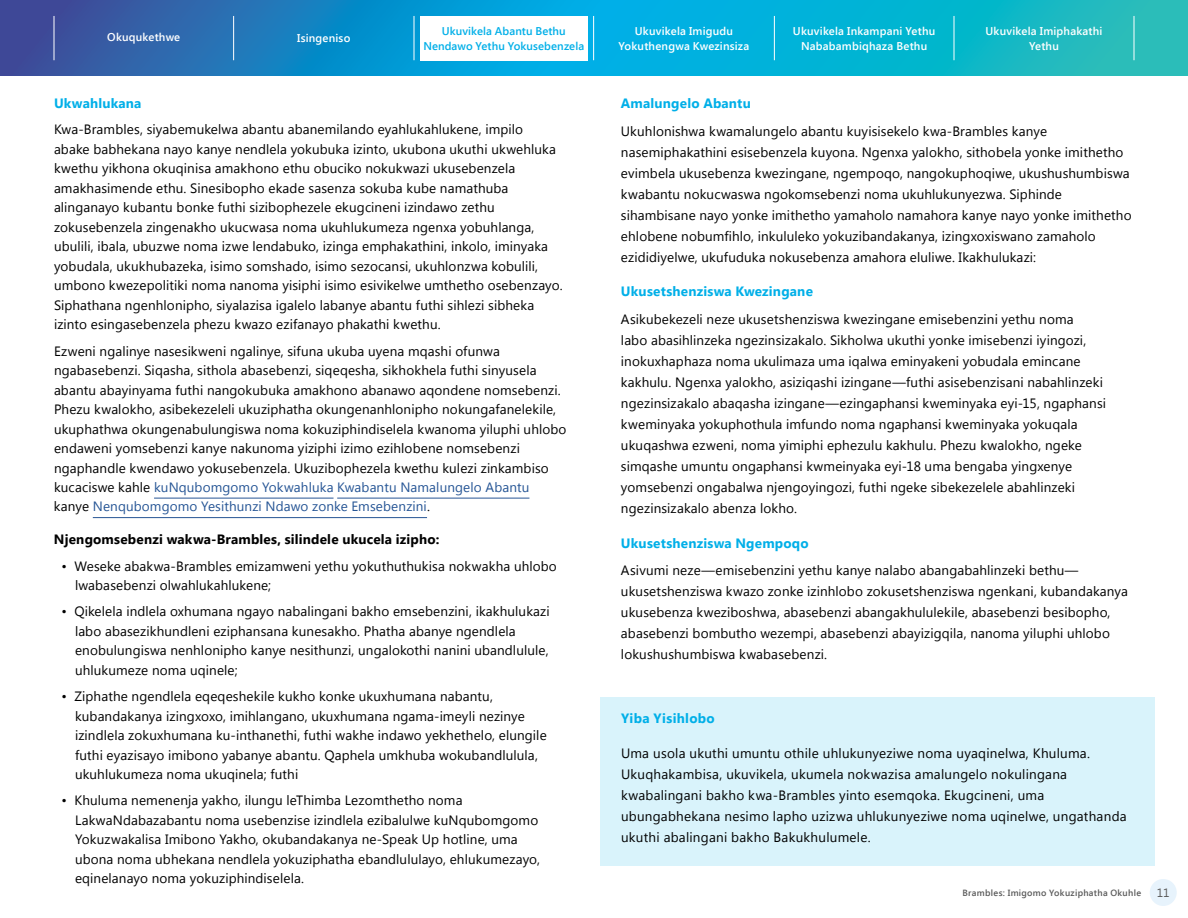
<style>
.page{position:relative;width:1188px;height:918px;background:#fff}
.page>*{position:absolute;margin:0;border:0;box-sizing:border-box;transform-origin:0 0}
.t1{font:13.5px/19.5px "Segoe UI";letter-spacing:.01em;color:#000}
.t2{font:700 13.5px "Segoe UI";letter-spacing:.015em;color:#00afe8}
.t3{font:700 13.5px "Segoe UI";letter-spacing:.015em;color:#000}
.t4{font:12px "Segoe UI";color:#5a5a5a}
.t5{font:600 11.25px/15px "Segoe UI";letter-spacing:.015em;color:#fff;text-align:center}
.t6{font:600 11.25px/15px "Segoe UI";letter-spacing:.01em;color:#00afe8;text-align:center}
.t7{font:600 9px "Segoe UI";letter-spacing:.035em;color:#5a5a5a}
.s1{color:#265595}
</style>
<div class="page">
<svg style="left:0;top:0;width:1188px;height:76px;background:#1499c6"></svg>
<hr style="left:154px;top:498px;width:180px;height:1px;background:#265595">
<hr style="left:337px;top:498px;width:192px;height:1px;background:#265595">
<hr style="left:93px;top:517px;width:334px;height:1px;background:#265595">
<div style="left:600px;top:697px;width:555px;height:169px;background:#d9f3fb"></div>
<div style="left:420px;top:16px;width:167px;height:44px;background:#fff"></div>
<hr style="left:54px;top:16px;width:1px;height:44px;background:#fff">
<hr style="left:414px;top:16px;width:1px;height:44px;background:#fff">
<hr style="left:774px;top:16px;width:1px;height:44px;background:#fff">
<hr style="left:233px;top:16px;width:1px;height:44px;background:#fff">
<hr style="left:593px;top:16px;width:1px;height:44px;background:#fff">
<hr style="left:954px;top:16px;width:1px;height:44px;background:#fff">
<hr style="left:1134px;top:16px;width:1px;height:44px;background:#fff">
<div style="left:1150px;top:879px;width:27px;height:27px;background:#e7f3fc;border-radius:50%"></div>
<p class="t5" style="left:107px;top:29px;width:74px">Okuqukethwe</p>
<p class="t5" style="left:297px;top:30px;width:55px">Isingeniso</p>
<p class="t5" style="left:619px;top:23px;width:132px">Ukuvikela Imigudu<br>Yokuthengwa Kwezinsiza</p>
<p class="t5" style="left:793px;top:23px;width:144px">Ukuvikela Inkampani Yethu<br>Nababambiqhaza Bethu</p>
<p class="t5" style="left:986px;top:23px;width:118px">Ukuvikela Imiphakathi<br>Yethu</p>
<p class="t6" style="left:423px;top:23px;width:162px">Ukuvikela Abantu Bethu<br>Nendawo Yethu Yokusebenzela</p>
<p class="t2" style="left:54px;top:94px;width:89px">Ukwahlukana</p>
<p class="t1" style="left:54px;top:119px;width:510px">Kwa-Brambles, siyabemukelwa abantu abanemilando eyahlukahlukene, impilo<br>abake babhekana nayo kanye nendlela yokubuka izinto, ukubona ukuthi ukwehluka kwethu yikhona okuqinisa amakhono ethu obuciko nokukwazi ukusebenzela amakhasimende ethu. Sinesibopho ekade sasenza sokuba kube namathuba alinganayo kubantu bonke futhi sizibophezele ekugcineni izindawo zethu zokusebenzela zingenakho ukucwasa noma ukuhlukumeza ngenxa yobuhlanga, ubulili, ibala, ubuzwe noma izwe lendabuko, izinga emphakathini, inkolo, iminyaka yobudala, ukukhubazeka, isimo somshado, isimo sezocansi, ukuhlonzwa kobulili, umbono kwezepolitiki noma nanoma yisiphi isimo esivikelwe umthetho osebenzayo.<br>Siphathana ngenhlonipho, siyalazisa igalelo labanye abantu futhi sihlezi sibheka izinto esingasebenzela phezu kwazo ezifanayo phakathi kwethu.</p>
<p class="t1" style="left:54px;top:340px;width:514px">Ezweni ngalinye nasesikweni ngalinye, sifuna ukuba uyena mqashi ofunwa ngabasebenzi. Siqasha, sithola abasebenzi, siqeqesha, sikhokhela futhi sinyusela abantu abayinyama futhi nangokubuka amakhono abanawo aqondene nomsebenzi.<br>Phezu kwalokho, asibekezeleli ukuziphatha okungenanhlonipho nokungafanelekile, ukuphathwa okungenabulungiswa noma kokuziphindiselela kwanoma yiluphi uhlobo endaweni yomsebenzi kanye nakunoma yiziphi izimo ezihlobene nomsebenzi ngaphandle kwendawo yokusebenzela. Ukuzibophezela kwethu kulezi zinkambiso kucaciswe kahle <span class="s1">kuNqubomgomo Yokwahluka Kwabantu Namalungelo Abantu </span>kanye <span class="s1">Nenqubomgomo Yesithunzi Ndawo zonke Emsebenzini</span>.</p>
<p class="t3" style="left:54px;top:530px;width:387px">Njengomsebenzi wakwa-Brambles, silindele ukucela izipho:</p>
<p class="t1" style="left:75px;top:556px;width:483px;text-indent:-14px">• Weseke abakwa-Brambles emizamweni yethu yokuthuthukisa nokwakha uhlobo lwabasebenzi olwahlukahlukene;</p>
<p class="t1" style="left:75px;top:601px;width:476px;text-indent:-14px">• Qikelela indlela oxhumana ngayo nabalingani bakho emsebenzini, ikakhulukazi labo abasezikhundleni eziphansana kunesakho. Phatha abanye ngendlela enobulungiswa nenhlonipho kanye nesithunzi, ungalokothi nanini ubandlulule, uhlukumeze noma uqinele;</p>
<p class="t1" style="left:75px;top:686px;width:473px;text-indent:-14px">• Ziphathe ngendlela eqeqeshekile kukho konke ukuxhumana nabantu, kubandakanya izingxoxo, imihlangano, ukuxhumana ngama-imeyli nezinye izindlela zokuxhumana ku-inthanethi, futhi wakhe indawo yekhethelo, elungile futhi eyazisayo imibono yabanye abantu. Qaphela umkhuba wokubandlulula, ukuhlukumeza noma ukuqinela; futhi</p>
<p class="t1" style="left:75px;top:790px;width:467px;text-indent:-14px">• Khuluma nemenenja yakho, ilungu leThimba Lezomthetho noma LakwaNdabazabantu noma usebenzise izindlela ezibalulwe kuNqubomgomo Yokuzwakalisa Imibono Yakho, okubandakanya ne-Speak Up hotline, uma ubona noma ubhekana nendlela yokuziphatha ebandlululayo, ehlukumezayo, eqinelanayo noma yokuziphindiselela.</p>
<p class="t2" style="left:621px;top:93px;width:131px">Amalungelo Abantu</p>
<p class="t1" style="left:621px;top:120px;width:512px;line-height:21px">Ukuhlonishwa kwamalungelo abantu kuyisisekelo kwa-Brambles kanye nasemiphakathini esisebenzela kuyona. Ngenxa yalokho, sithobela yonke imithetho evimbela ukusebenza kwezingane, ngempoqo, nangokuphoqiwe, ukushushumbiswa kwabantu nokucwaswa ngokomsebenzi noma ukuhlukunyezwa. Siphinde sihambisane nayo yonke imithetho yamaholo namahora kanye nayo yonke imithetho ehlobene nobumfihlo, inkululeko yokuzibandakanya, izingxoxiswano zamaholo ezididiyelwe, ukufuduka nokusebenza amahora eluliwe. Ikakhulukazi:</p>
<p class="t2" style="left:621px;top:282px;width:193px">Ukusetshenziswa Kwezingane</p>
<p class="t1" style="left:621px;top:308px;width:487px;line-height:21px">Asikubekezeli neze ukusetshenziswa kwezingane emisebenzini yethu noma<br>labo abasihlinzeka ngezinsizakalo. Sikholwa ukuthi yonke imisebenzi iyingozi, inokuxhaphaza noma ukulimaza uma iqalwa eminyakeni yobudala emincane kakhulu. Ngenxa yalokho, asiziqashi izingane—futhi asisebenzisani nabahlinzeki ngezinsizakalo abaqasha izingane—ezingaphansi kweminyaka eyi-15, ngaphansi kweminyaka yokuphothula imfundo noma ngaphansi kweminyaka yokuqala ukuqashwa ezweni, noma yimiphi ephezulu kakhulu. Phezu kwalokho, ngeke simqashe umuntu ongaphansi kwmeinyaka eyi-18 uma bengaba yingxenye yomsebenzi ongabalwa njengoyingozi, futhi ngeke sibekezelele abahlinzeki ngezinsizakalo abenza lokho.</p>
<p class="t2" style="left:621px;top:533px;width:189px">Ukusetshenziswa Ngempoqo</p>
<p class="t1" style="left:621px;top:559px;width:509px;line-height:21px">Asivumi neze—emisebenzini yethu kanye nalabo abangabahlinzeki bethu— ukusetshenziswa kwazo zonke izinhlobo zokusetshenziswa ngenkani, kubandakanya ukusebenza kweziboshwa, abasebenzi abangakhululekile, abasebenzi besibopho, abasebenzi bombutho wezempi, abasebenzi abayizigqila, nanoma yiluphi uhlobo lokushushumbiswa kwabasebenzi.</p>
<p class="t2" style="left:621px;top:709px;width:95px">Yiba Yisihlobo</p>
<p class="t1" style="left:621px;top:742px;width:507px;line-height:21px">Uma usola ukuthi umuntu othile uhlukunyeziwe noma uyaqinelwa, Khuluma.<br>Ukuqhakambisa, ukuvikela, ukumela nokwazisa amalungelo nokulingana kwabalingani bakho kwa-Brambles yinto esemqoka. Ekugcineni, uma ubungabhekana nesimo lapho uzizwa uhlukunyeziwe noma uqinelwe, ungathanda ukuthi abalingani bakho Bakukhulumele.</p>
<p class="t7" style="left:963px;top:886px;width:180px">Brambles: Imigomo Yokuziphatha Okuhle</p>
<p class="t4" style="left:1157px;top:884px;width:14px">11</p>
</div>
